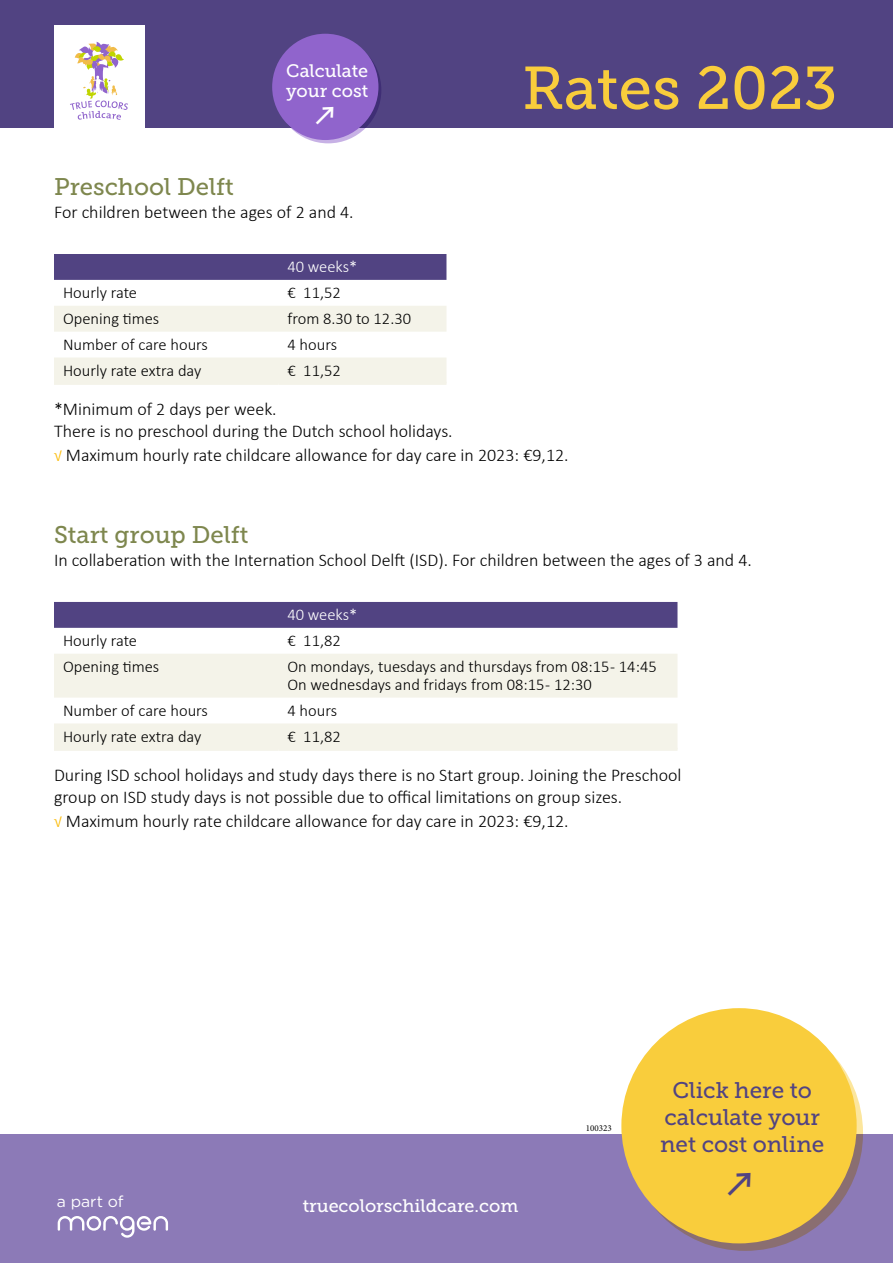
<style>
.page{position:relative;width:893px;height:1263px;background:#fff}
.page>*{position:absolute;margin:0;border:0;box-sizing:border-box;transform-origin:0 0}
.t1{font:60px "Museo Slab 500";color:#f9cd3c}
.t2{font:43.8px "GT Walsheim";color:#514382}
.t3{font:33.75px "GT Walsheim";color:#fff}
.t4{font:24px "Museo Slab 500";color:#7e874e}
.t5{font:22.5px/27px "Museo Slab 500";color:#514382;text-align:center}
.t6{font:300 18px/23.2px "Calibri";color:#000}
.t7{font:18px/20.9px "Museo Slab 500";color:#fff}
.t8{font:300 16.5px/18px "Calibri";color:#000}
.t9{font:300 16.5px "Calibri";color:#fff}
.t10{font:16.05px "Gotham Rounded";letter-spacing:-.005em;color:#fff}
.t11{font:15.75px "Gotham Rounded";color:#fff}
.t12{font:9px "Minion Pro";color:#000}
.s1{font-size:16.5px;color:#fbba05}
</style>
<div class="page">
<div style="left:54px;top:254px;width:392px;height:26px;background:#514382"></div>
<svg style="left:54px;top:306px;width:392px;height:76px"></svg>
<hr style="left:54px;top:382px;width:224px;height:3px;background:#f4f3e9">
<hr style="left:278px;top:382px;width:168px;height:3px;background:#f4f3e9">
<div style="left:0;top:0;width:893px;height:128px;background:#514382"></div>
<div style="left:54px;top:25px;width:90px;height:108px;background:#fff"></div>
<svg style="left:70px;top:42px;width:58px;height:78px"></svg>
<svg style="left:275px;top:37px;width:106px;height:106px"></svg>
<div style="left:272px;top:34px;width:106px;height:106px;background:#9064cc;border-radius:50%"></div>
<div style="left:0;top:1134px;width:893px;height:129px;background:#8c7ab7"></div>
<svg style="left:628px;top:1015px;width:235px;height:236px;fill:#8a6e71"></svg>
<div style="left:621px;top:1008px;width:236px;height:235px;background:#f9cd3c;border-radius:50%"></div>
<div style="left:54px;top:602px;width:623px;height:26px;background:#514382"></div>
<svg style="left:54px;top:654px;width:623px;height:94px;fill:#f4f3e9"></svg>
<hr style="left:54px;top:748px;width:224px;height:3px;background:#f4f3e9">
<hr style="left:278px;top:748px;width:399px;height:3px;background:#f4f3e9">
<svg style="left:58px;top:1216px;width:110px;height:22px"></svg>
<p class="t7" style="left:286px;top:60px;width:84px">Calculate your cost</p>
<h3 class="t3" style="left:315px;top:96px;width:21px">↗</h3>
<h1 class="t1" style="left:522px;top:55px;width:317px">Rates 2023</h1>
<h3 class="t4" style="left:54px;top:174px;width:181px">Preschool Delft</h3>
<p class="t6" style="left:54px;top:200px;width:301px">For children between the ages of 2 and 4.</p>
<p class="t9" style="left:287px;top:257px;width:71px">40 weeks*</p>
<p class="t8" style="left:63px;top:284px;width:76px">Hourly rate</p>
<p class="t8" style="left:287px;top:284px;width:55px">€ 11,52</p>
<p class="t8" style="left:63px;top:309px;width:98px">Opening times</p>
<p class="t8" style="left:287px;top:309px;width:125px">from 8.30 to 12.30</p>
<p class="t8" style="left:63px;top:335px;width:147px">Number of care hours</p>
<p class="t8" style="left:287px;top:335px;width:51px">4 hours</p>
<p class="t8" style="left:63px;top:361px;width:140px">Hourly rate extra day</p>
<p class="t8" style="left:287px;top:361px;width:55px">€ 11,52</p>
<p class="t6" style="left:54px;top:397px;width:516px">*Minimum of 2 days per week.<br>There is no preschool during the Dutch school holidays.<br><span class="s1">√</span> Maximum hourly rate childcare allowance for day care in 2023: €9,12.</p>
<h3 class="t4" style="left:54px;top:522px;width:196px">Start group Delft</h3>
<p class="t6" style="left:54px;top:548px;width:699px">In collaberation with the Internation School Delft (ISD). For children between the ages of 3 and 4.</p>
<p class="t9" style="left:287px;top:605px;width:71px">40 weeks*</p>
<p class="t8" style="left:63px;top:631px;width:76px">Hourly rate</p>
<p class="t8" style="left:287px;top:631px;width:55px">€ 11,82</p>
<p class="t8" style="left:63px;top:657px;width:98px">Opening times</p>
<p class="t8" style="left:287px;top:657px;width:371px">On mondays, tuesdays and thursdays from 08:15 - 14:45<br>On wednesdays and fridays from 08:15 - 12:30</p>
<p class="t8" style="left:63px;top:701px;width:147px">Number of care hours</p>
<p class="t8" style="left:287px;top:701px;width:51px">4 hours</p>
<p class="t8" style="left:63px;top:727px;width:140px">Hourly rate extra day</p>
<p class="t8" style="left:287px;top:727px;width:55px">€ 11,82</p>
<p class="t6" style="left:54px;top:763px;width:629px">During ISD school holidays and study days there is no Start group. Joining the Preschool group on ISD study days is not possible due to offical limitations on group sizes.<br><span class="s1">√</span> Maximum hourly rate childcare allowance for day care in 2023: €9,12.</p>
<p class="t11" style="left:57px;top:1190px;width:68px">a part of</p>
<p class="t10" style="left:57px;top:1190px;width:114px">onderdeel van</p>
<p class="t7" style="left:303px;top:1195px;width:217px">truecolorschildcare.com</p>
<p class="t12" style="left:586px;top:1122px;width:27px">100323</p>
<p class="t5" style="left:660px;top:1077px;width:166px">Click here to calculate your net cost online</p>
<h2 class="t2" style="left:727px;top:1160px;width:26px">↗</h2>
</div>
